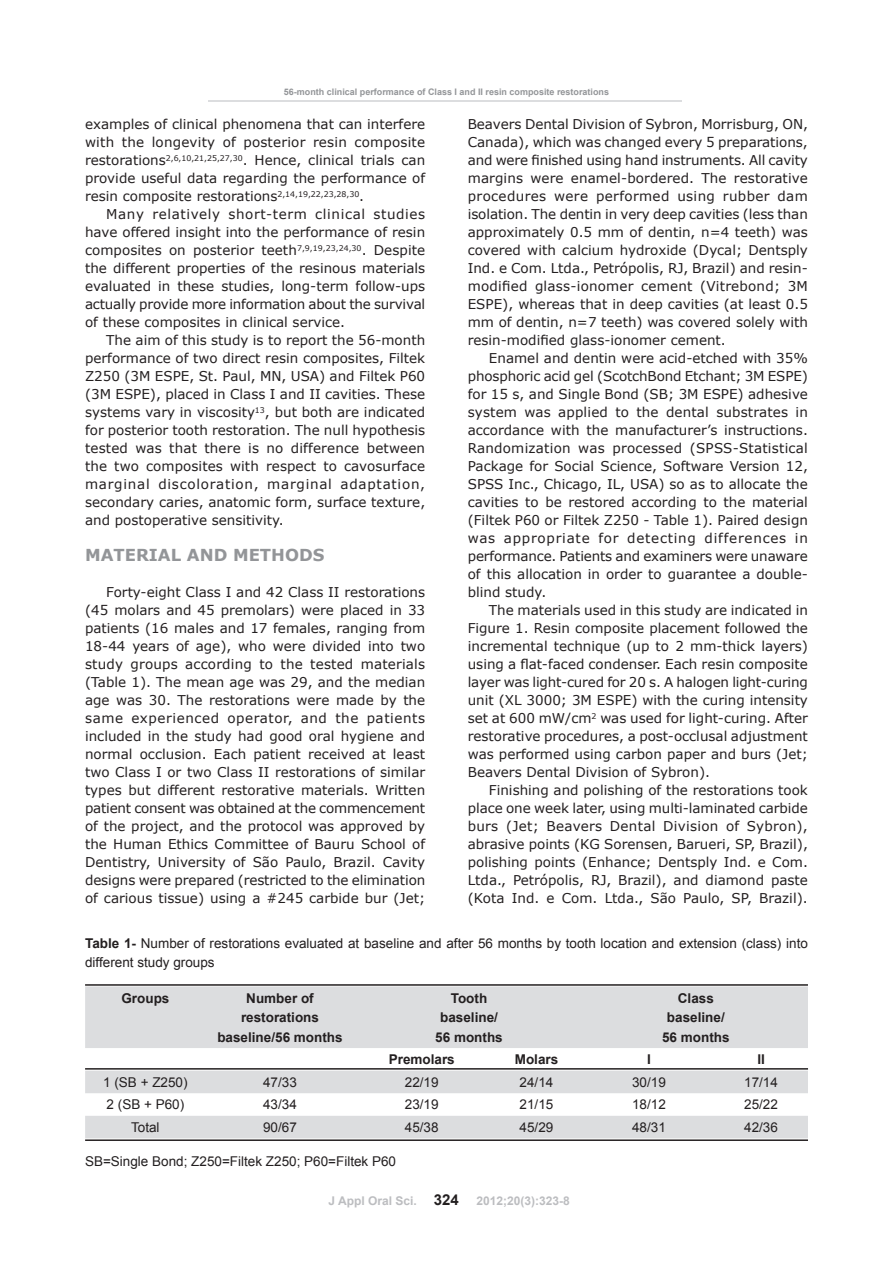
<style>
.page{position:relative;width:893px;height:1263px;background:#fff}
.page>*{position:absolute;margin:0;border:0;box-sizing:border-box;transform-origin:0 0}
.t1{font:700 16.5px "Verdana";color:#939598}
.t2{font:13.5px/18px "Verdana";color:#231f20;text-align:justify}
.t3{font:13.5px/19.5px "Arial";color:#231f20}
.t4{font:700 13.5px/19.5px "Arial";color:#231f20;text-align:center}
.t5{font:700 12px "Arial";color:#bcbdc0}
.t6{font:700 9px "Arial";color:#939598}
.s1{font-weight:700}
.s2{font-size:15px;color:#231f20}
</style>
<div class="page">
<hr style="left:208px;top:100px;width:474px;height:1px;background:#dcdddf">
<svg style="left:85px;top:986px;width:723px;height:152px;fill:#dcdddf"></svg>
<hr style="left:85px;top:984px;width:723px;height:2px;background:#231f20">
<hr style="left:85px;top:1068px;width:723px;height:1px;background:#231f20">
<hr style="left:85px;top:1139px;width:723px;height:2px;background:#231f20">
<p class="t6" style="left:284px;top:86px;width:327px">56-month clinical performance of Class I and II resin composite restorations</p>
<p class="t2" style="left:468px;top:115px;width:342px">Beavers Dental Division of Sybron, Morrisburg, ON, Canada), which was changed every 5 preparations, and were finished using hand instruments. All cavity margins were enamel-bordered. The restorative procedures were performed using rubber dam isolation. The dentin in very deep cavities (less than approximately 0.5 mm of dentin, n=4 teeth) was covered with calcium hydroxide (Dycal; Dentsply Ind. e Com. Ltda., Petrópolis, RJ, Brazil) and resin&shy;modified glass-ionomer cement (Vitrebond; 3M ESPE), whereas that in deep cavities (at least 0.5 mm of dentin, n=7 teeth) was covered solely with resin-modified glass-ionomer cement.</p>
<p class="t2" style="left:468px;top:349px;width:342px;text-indent:21px">Enamel and dentin were acid-etched with 35% phosphoric acid gel (ScotchBond Etchant; 3M ESPE) for 15 s, and Single Bond (SB; 3M ESPE) adhesive system was applied to the dental substrates in accordance with the manufacturer’s instructions.<br>Randomization was processed (SPSS-Statistical Package for Social Science, Software Version 12, SPSS Inc., Chicago, IL, USA) so as to allocate the cavities to be restored according to the material (Filtek P60 or Filtek Z250 - Table 1). Paired design was appropriate for detecting differences in performance. Patients and examiners were unaware of this allocation in order to guarantee a double&shy;blind study.</p>
<p class="t2" style="left:468px;top:601px;width:342px;text-indent:21px">The materials used in this study are indicated in Figure 1. Resin composite placement followed the incremental technique (up to 2 mm-thick layers) using a flat-faced condenser. Each resin composite layer was light-cured for 20 s. A halogen light-curing unit (XL 3000; 3M ESPE) with the curing intensity set at 600 mW/cm<sup>2</sup> was used for light-curing. After restorative procedures, a post-occlusal adjustment was performed using carbon paper and burs (Jet; Beavers Dental Division of Sybron).</p>
<p class="t2" style="left:468px;top:781px;width:342px;text-indent:21px">Finishing and polishing of the restorations took place one week later, using multi-laminated carbide burs (Jet; Beavers Dental Division of Sybron), abrasive points (KG Sorensen, Barueri, SP, Brazil), polishing points (Enhance; Dentsply Ind. e Com.<br>Ltda., Petrópolis, RJ, Brazil), and diamond paste (Kota Ind. e Com. Ltda., São Paulo, SP, Brazil).</p>
<p class="t3" style="left:85px;top:933px;width:724px"><span class="s1">Table 1-</span> Number of restorations evaluated at baseline and after 56 months by tooth location and extension (class) into different study groups</p>
<p class="t4" style="left:121px;top:989px;width:50px">Groups</p>
<p class="t4" style="left:217px;top:989px;width:127px">Number of restorations baseline/56 months</p>
<p class="t4" style="left:435px;top:989px;width:69px">Tooth baseline/<br>56 months</p>
<p class="t4" style="left:662px;top:988px;width:69px">Class baseline/<br>56 months</p>
<p class="t4" style="left:389px;top:1050px;width:68px">Premolars</p>
<p class="t4" style="left:515px;top:1050px;width:45px">Molars</p>
<p class="t4" style="left:647px;top:1050px;width:5px">I</p>
<p class="t4" style="left:757px;top:1050px;width:9px">II</p>
<p class="t3" style="left:103px;top:1072px;width:86px">1 (SB + Z250)</p>
<p class="t3" style="left:263px;top:1072px;width:35px">47/33</p>
<p class="t3" style="left:405px;top:1072px;width:35px">22/19</p>
<p class="t3" style="left:520px;top:1072px;width:35px">24/14</p>
<p class="t3" style="left:632px;top:1072px;width:35px">30/19</p>
<p class="t3" style="left:744px;top:1072px;width:35px">17/14</p>
<p class="t3" style="left:107px;top:1095px;width:79px">2 (SB + P60)</p>
<p class="t3" style="left:263px;top:1095px;width:35px">43/34</p>
<p class="t3" style="left:405px;top:1095px;width:35px">23/19</p>
<p class="t3" style="left:520px;top:1095px;width:35px">21/15</p>
<p class="t3" style="left:632px;top:1095px;width:35px">18/12</p>
<p class="t3" style="left:744px;top:1095px;width:35px">25/22</p>
<p class="t3" style="left:131px;top:1118px;width:30px">Total</p>
<p class="t3" style="left:263px;top:1118px;width:35px">90/67</p>
<p class="t3" style="left:405px;top:1118px;width:35px">45/38</p>
<p class="t3" style="left:520px;top:1118px;width:35px">45/29</p>
<p class="t3" style="left:632px;top:1118px;width:35px">48/31</p>
<p class="t3" style="left:744px;top:1118px;width:35px">42/36</p>
<p class="t3" style="left:85px;top:1151px;width:313px">SB=Single Bond; Z250=Filtek Z250; P60=Filtek P60</p>
<p class="t2" style="left:85px;top:115px;width:342px">examples of clinical phenomena that can interfere with the longevity of posterior resin composite restorations<sup>2,6,10,21,25,27,30</sup>. Hence, clinical trials can provide useful data regarding the performance of resin composite restorations<sup>2,14,19,22,23,28,30</sup>.</p>
<p class="t2" style="left:85px;top:205px;width:342px;text-indent:21px">Many relatively short-term clinical studies have offered insight into the performance of resin composites on posterior teeth<sup>7,9,19,23,24,30</sup>. Despite the different properties of the resinous materials evaluated in these studies, long-term follow-ups actually provide more information about the survival of these composites in clinical service.</p>
<p class="t2" style="left:85px;top:331px;width:342px;text-indent:21px">The aim of this study is to report the 56-month performance of two direct resin composites, Filtek Z250 (3M ESPE, St. Paul, MN, USA) and Filtek P60 (3M ESPE), placed in Class I and II cavities. These systems vary in viscosity<sup>13</sup>, but both are indicated for posterior tooth restoration. The null hypothesis tested was that there is no difference between the two composites with respect to cavosurface marginal discoloration, marginal adaptation, secondary caries, anatomic form, surface texture, and postoperative sensitivity.</p>
<p class="t1" style="left:85px;top:545px;width:29px">MATERIAL</p>
<p class="t1" style="left:187px;top:545px;width:15px">AND</p>
<p class="t1" style="left:233px;top:545px;width:66px">METHODS</p>
<p class="t2" style="left:85px;top:583px;width:342px;text-indent:21px">Forty-eight Class I and 42 Class II restorations (45 molars and 45 premolars) were placed in 33 patients (16 males and 17 females, ranging from 18-44 years of age), who were divided into two study groups according to the tested materials (Table 1). The mean age was 29, and the median age was 30. The restorations were made by the same experienced operator, and the patients included in the study had good oral hygiene and normal occlusion. Each patient received at least two Class I or two Class II restorations of similar types but different restorative materials. Written patient consent was obtained at the commencement of the project, and the protocol was approved by the Human Ethics Committee of Bauru School of Dentistry, University of São Paulo, Brazil. Cavity designs were prepared (restricted to the elimination of carious tissue) using a #245 carbide bur (Jet;</p>
<p class="t5" style="left:328px;top:1193px;width:132px">J Appl Oral Sci. <span class="s2">324</span></p>
<p class="t5" style="left:477px;top:1193px;width:95px">2012;20(3):323-8</p>
</div>
